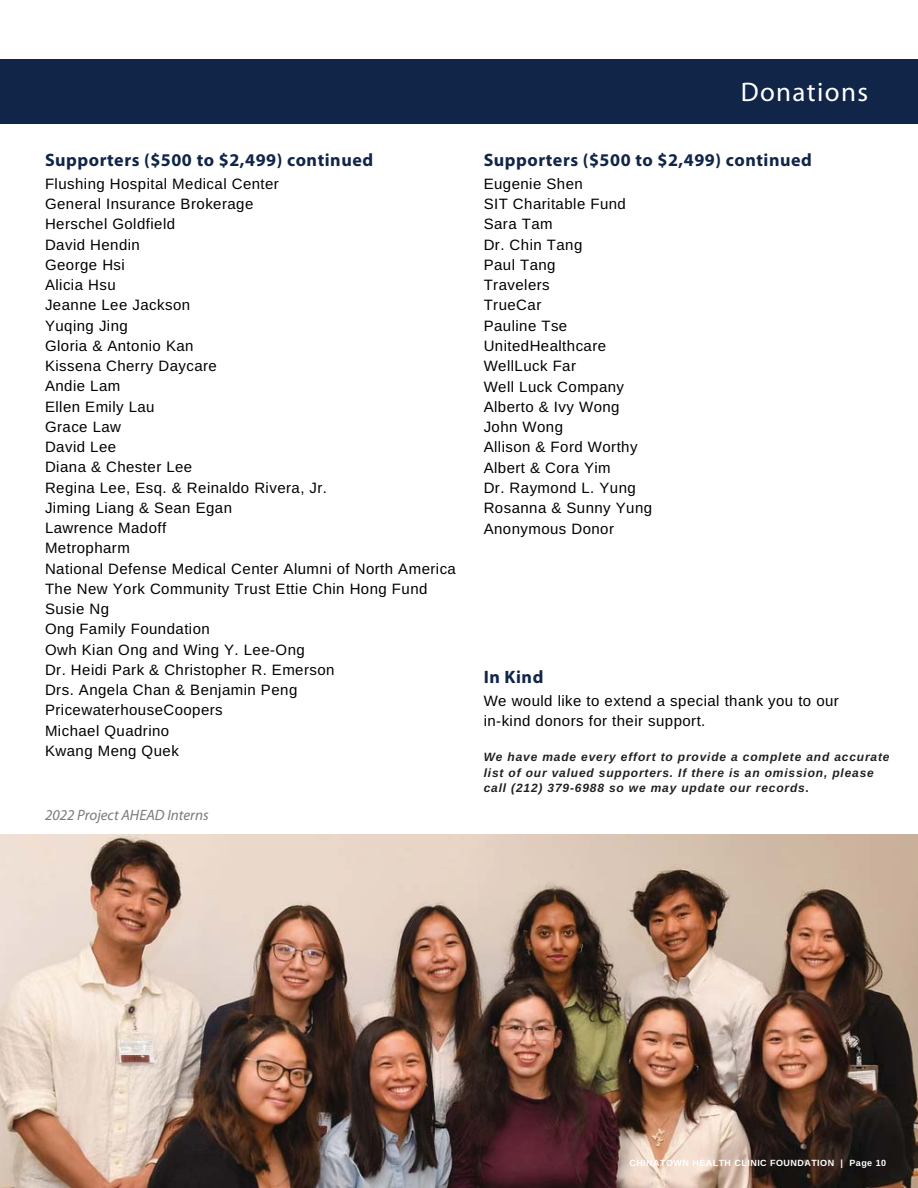
<style>
.page{position:relative;width:918px;height:1188px;background:#fff}
.page>*{position:absolute;margin:0;border:0;box-sizing:border-box;transform-origin:0 0}
.t1{font:27px "Myriad Pro";letter-spacing:.05em;color:#fff}
.t2{font:700 18px "Myriad Pro";letter-spacing:.03em;color:#102548}
.t3{font:15px/20.2px "Arimo";letter-spacing:.03em;color:#010202}
.t4{font:italic 15px "Myriad Pro";color:#7c7979}
.t5{font:italic 700 12px/15.8px "Arimo";letter-spacing:.07em;color:#231f20}
.t6{font:700 9px "Arimo";letter-spacing:.05em;color:#fff}
</style>
<div class="page">
<div style="left:0;top:59px;width:918px;height:65px;background:#102548"></div>
<img style="left:0;top:834px;width:918px;height:354px">
<p class="t2" style="left:45px;top:154px;width:330px">Supporters ($500 to $2,499) continued</p>
<p class="t3" style="left:45px;top:175px;width:412px">Flushing Hospital Medical Center<br>General Insurance Brokerage<br>Herschel Goldfield<br>David Hendin<br>George Hsi<br>Alicia Hsu<br>Jeanne Lee Jackson<br>Yuqing Jing<br>Gloria &amp; Antonio Kan<br>Kissena Cherry Daycare<br>Andie Lam<br>Ellen Emily Lau<br>Grace Law<br>David Lee<br>Diana &amp; Chester Lee<br>Regina Lee, Esq. &amp; Reinaldo Rivera, Jr.<br>Jiming Liang &amp; Sean Egan<br>Lawrence Madoff<br>Metropharm<br>National Defense Medical Center Alumni of North America<br>The New York Community Trust Ettie Chin Hong Fund<br>Susie Ng<br>Ong Family Foundation<br>Owh Kian Ong and Wing Y. Lee-Ong<br>Dr. Heidi Park &amp; Christopher R. Emerson<br>Drs. Angela Chan &amp; Benjamin Peng<br>PricewaterhouseCoopers<br>Michael Quadrino<br>Kwang Meng Quek</p>
<p class="t4" style="left:45px;top:809px;width:165px">2022 Project AHEAD Interns</p>
<h1 class="t1" style="left:741px;top:81px;width:129px">Donations</h1>
<p class="t2" style="left:484px;top:153px;width:330px">Supporters ($500 to $2,499) continued</p>
<p class="t3" style="left:484px;top:175px;width:170px">Eugenie Shen<br>SIT Charitable Fund<br>Sara Tam<br>Dr. Chin Tang<br>Paul Tang<br>Travelers<br>TrueCar<br>Pauline Tse<br>UnitedHealthcare<br>WellLuck Far<br>Well Luck Company<br>Alberto &amp; Ivy Wong<br>John Wong<br>Allison &amp; Ford Worthy<br>Albert &amp; Cora Yim<br>Dr. Raymond L. Yung<br>Rosanna &amp; Sunny Yung<br>Anonymous Donor</p>
<p class="t2" style="left:484px;top:671px;width:61px">In Kind</p>
<p class="t3" style="left:484px;top:692px;width:357px">We would like to extend a special thank you to our in-kind donors for their support.</p>
<p class="t5" style="left:484px;top:749px;width:407px">We have made every effort to provide a complete and accurate list of our valued supporters. If there is an omission, please call (212) 379-6988 so we may update our records.</p>
<p class="t6" style="left:629px;top:1159px;width:258px">CHINATOWN HEALTH CLINIC FOUNDATION | Page 10</p>
</div>
